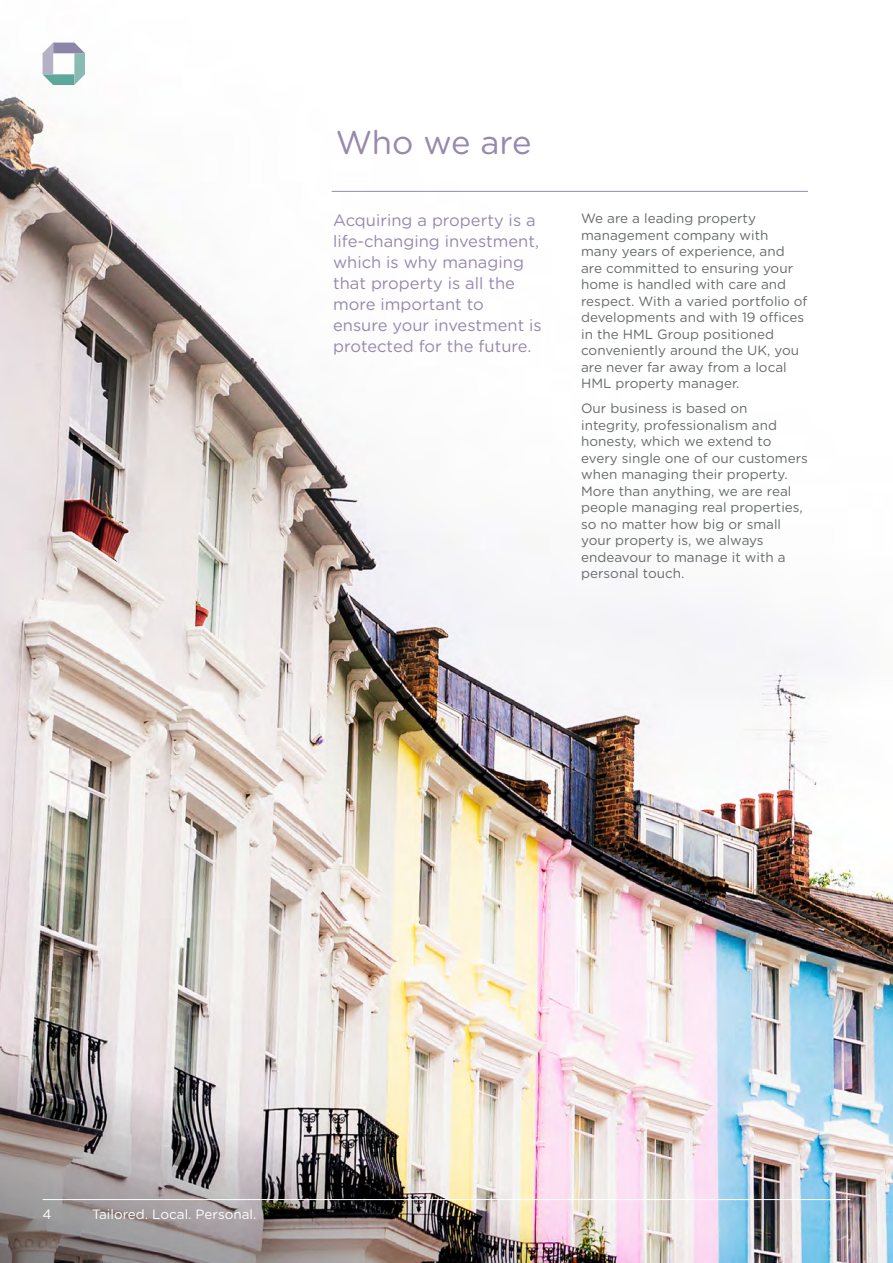
<style>
.page{position:relative;width:893px;height:1263px;background:#fff}
.page>*{position:absolute;margin:0;border:0;box-sizing:border-box;transform-origin:0 0}
.t1{font:33px "Gotham Rounded";letter-spacing:-.01em;color:#9689ad}
.t2{font:16.5px/21px "Gotham Rounded";color:#9689ad}
.t3{font:13.5px/16.5px "Gotham Rounded";color:#666a6b}
.t4{font:13.5px "Gotham Rounded";color:#fff}
</style>
<div class="page">
<img style="left:0;top:42px;width:893px;height:1221px">
<svg style="left:43px;top:43px;width:42px;height:42px"></svg>
<hr style="left:332px;top:191px;width:476px;height:1px;background:#9689ad">
<img style="left:0;top:801px;width:811px;height:462px">
<hr style="left:43px;top:1199px;width:807px;height:1px;background:#fff">
<p class="t1" style="left:336px;top:120px;width:197px">Who we are</p>
<p class="t2" style="left:333px;top:209px;width:210px">Acquiring a property is a life-changing investment, which is why managing that property is all the more important to ensure your investment is protected for the future.</p>
<p class="t3" style="left:581px;top:210px;width:228px">We are a leading property management company with many years of experience, and are committed to ensuring your home is handled with care and respect. With a varied portfolio of developments and with 19 offices in the HML Group positioned conveniently around the UK, you are never far away from a local<br>HML property manager.</p>
<p class="t3" style="left:581px;top:400px;width:228px">Our business is based on integrity, professionalism and honesty, which we extend to every single one of our customers when managing their property.<br>More than anything, we are real people managing real properties, so no matter how big or small your property is, we always endeavour to manage it with a personal touch.</p>
<p class="t4" style="left:43px;top:1204px;width:11px">4</p>
<p class="t4" style="left:92px;top:1204px;width:166px">Tailored. Local. Personal.</p>
</div>
